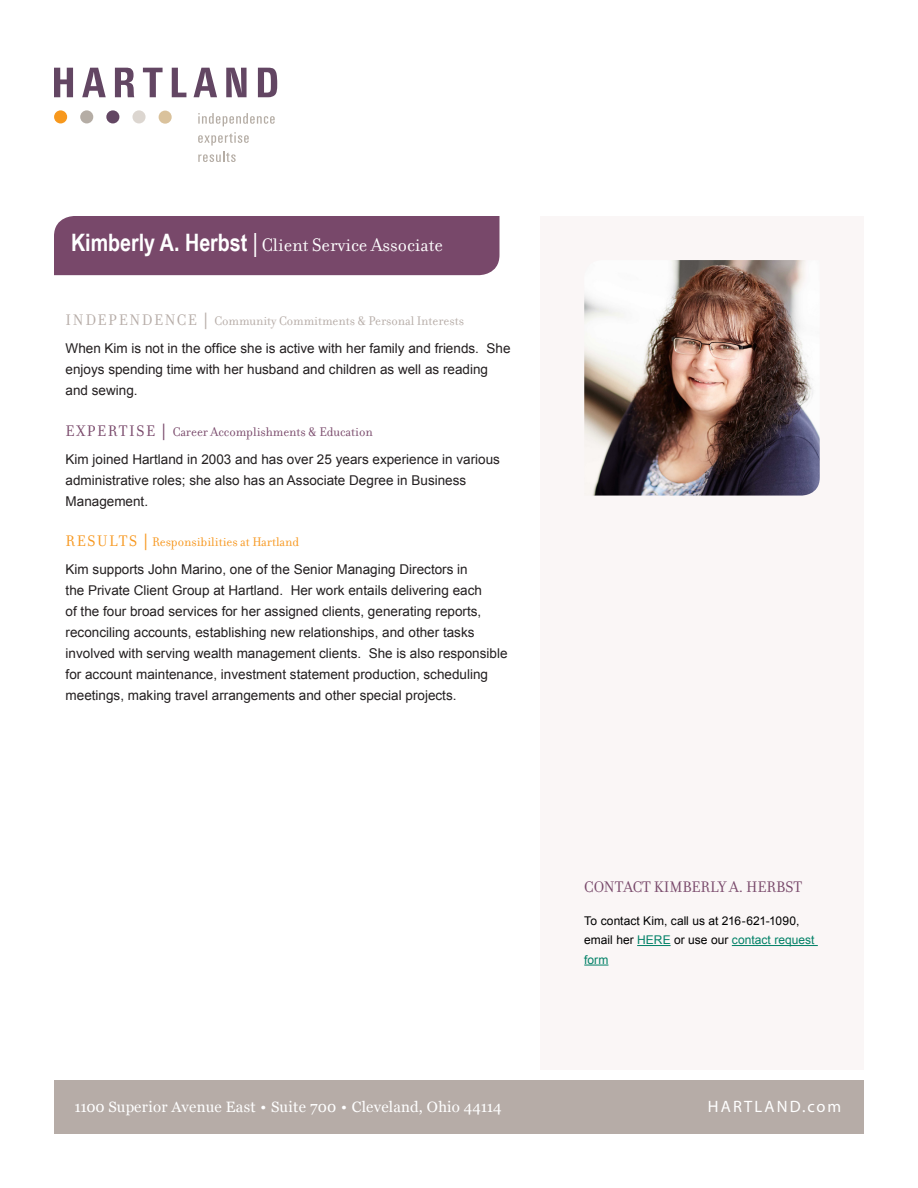
<style>
.page{position:relative;width:918px;height:1188px;background:#fff}
.page>*{position:absolute;margin:0;border:0;box-sizing:border-box;transform-origin:0 0}
.t1{font:19.5px "Filosofia OT";color:#fff}
.t2{font:16.5px "Filosofia OT";letter-spacing:-.005em;color:#78486a}
.t3{font:16.5px "Myriad Pro";letter-spacing:.13em;color:#fff}
.t4{font:15px "Georgia";letter-spacing:.015em;color:#fff}
.t5{font:13.5px/21px "Arial";color:#231f20}
.t6{font:13.5px "Filosofia OT";color:#b6aca7}
.t7{font:13.5px "Filosofia OT";color:#78486a}
.t8{font:13.5px "Filosofia OT";color:#f79820}
.Paragraph_-_Trebuche{font:12px/19.5px "Arial";color:#000}
.s1{font-family:"Arial Narrow";font-weight:700;font-size:24px}
.s2{font-family:"Myriad Pro";font-size:24px}
.s3{font-size:16.5px}
.s4{font-family:"Myriad Pro";font-size:16.5px}
.s5{color:#008066}
</style>
<div class="page">
<div style="left:540px;top:216px;width:324px;height:853px;background:#faf6f6"></div>
<div style="left:54px;top:1080px;width:810px;height:54px;background:#b6aca7"></div>
<div style="left:54px;top:216px;width:446px;height:59px;background:#78486a"></div>
<svg style="left:54px;top:68px;width:19px;height:29px"></svg>
<svg style="left:82px;top:68px;width:24px;height:29px"></svg>
<svg style="left:115px;top:68px;width:19px;height:29px"></svg>
<svg style="left:143px;top:68px;width:20px;height:29px"></svg>
<svg style="left:172px;top:68px;width:14px;height:29px"></svg>
<svg style="left:194px;top:68px;width:23px;height:29px"></svg>
<svg style="left:226px;top:68px;width:21px;height:29px"></svg>
<svg style="left:258px;top:68px;width:19px;height:29px"></svg>
<div style="left:54px;top:110px;width:13px;height:13px;background:#f7981d;border-radius:50%"></div>
<div style="left:80px;top:110px;width:13px;height:13px;background:#b5ada5;border-radius:50%"></div>
<div style="left:106px;top:110px;width:13px;height:13px;background:#634663;border-radius:50%"></div>
<div style="left:132px;top:110px;width:14px;height:13px;background:#dcd6d0;border-radius:50%"></div>
<div style="left:159px;top:111px;width:13px;height:13px;background:#dac29c;border-radius:50%"></div>
<svg style="left:198px;top:113px;width:77px;height:13px"></svg>
<svg style="left:198px;top:132px;width:51px;height:30px"></svg>
<img style="left:584px;top:260px;width:236px;height:236px">
<hr style="left:637px;top:945px;width:34px;height:1px;background:#008066">
<hr style="left:732px;top:945px;width:86px;height:1px;background:#008066">
<svg style="left:584px;top:965px;width:24px;height:1px"></svg>
<p class="t1" style="left:71px;top:234px;width:373px"><span class="s1">Kimberly A. Herbst</span> <span class="s2">|</span> Client Service Associate</p>
<p class="t6" style="left:66px;top:314px;width:400px"><span class="s3">INDEPENDENCE</span> <span class="s4">|</span> Community Commitments &amp; Personal Interests</p>
<p class="t5" style="left:66px;top:338px;width:446px">When Kim is not in the office she is active with her family and friends. She enjoys spending time with her husband and children as well as reading and sewing.</p>
<p class="t7" style="left:66px;top:424px;width:309px"><span class="s3">EXPERTISE</span> <span class="s4">|</span> Career Accomplishments &amp; Education</p>
<p class="t5" style="left:66px;top:449px;width:436px">Kim joined Hartland in 2003 and has over 25 years experience in various administrative roles; she also has an Associate Degree in Business<br>Management.</p>
<p class="t8" style="left:66px;top:535px;width:235px"><span class="s3">RESULTS</span> <span class="s4">|</span> Responsibilities at Hartland</p>
<p class="t5" style="left:66px;top:559px;width:443px">Kim supports John Marino, one of the Senior Managing Directors in<br>the Private Client Group at Hartland. Her work entails delivering each<br>of the four broad services for her assigned clients, generating reports, reconciling accounts, establishing new relationships, and other tasks involved with serving wealth management clients. She is also responsible for account maintenance, investment statement production, scheduling meetings, making travel arrangements and other special projects.</p>
<p class="t2" style="left:584px;top:877px;width:219px">CONTACT KIMBERLY A. HERBST</p>
<p class="Paragraph_-_Trebuche" style="left:584px;top:911px;width:232px">To contact Kim, call us at 216-621-1090, email her <span class="s5">HERE</span> or use our <span class="s5">contact request form</span></p>
<p class="t4" style="left:75px;top:1098px;width:429px">1100 Superior Avenue East • Suite 700 • Cleveland, Ohio 44114</p>
<p class="t3" style="left:708px;top:1096px;width:135px">HARTLAND.com</p>
</div>
